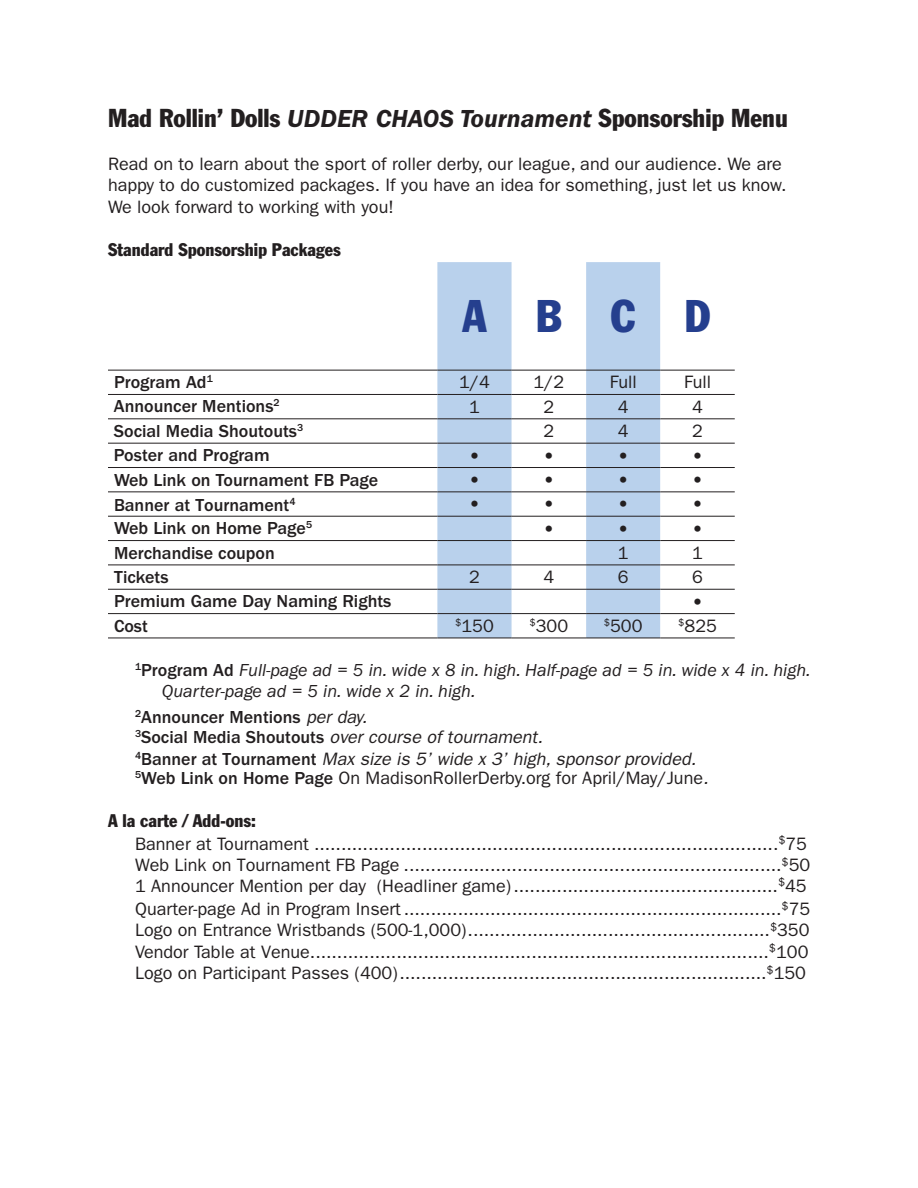
<style>
.page{position:relative;width:918px;height:1188px;background:#fff}
.page>*{position:absolute;margin:0;border:0;box-sizing:border-box;transform-origin:0 0}
.t1{font:condensed 45px "Franklin Gothic";color:#253f8e}
.t2{font:36px "Franklin Gothic";color:#231f20}
.t3{font:condensed 25.5px "Franklin Gothic";color:#231f20}
.t4{font:18px/21.6px "Franklin Gothic";color:#231f20}
.t5{font:500 18px "Franklin Gothic";color:#231f20}
.t6{font:italic 18px/20.9px "Franklin Gothic";color:#231f20}
.t7{font:italic 18px/21.6px "Franklin Gothic";color:#231f20}
.t8{font:condensed 18px "Franklin Gothic";color:#231f20}
.s1{font-weight:600;font-style:italic;font-stretch:normal}
.s2{font-weight:500;font-style:normal}
.s3{font-weight:500}
.s4{font-style:italic}
.s5{font-stretch:condensed}
</style>
<div class="page">
<div style="left:437px;top:262px;width:75px;height:376px;background:#b9d1ec"></div>
<svg style="left:512px;top:262px;width:223px;height:376px"></svg>
<hr style="left:108px;top:370px;width:329px;height:1px;background:#231f20">
<hr style="left:437px;top:370px;width:75px;height:1px;background:#231f20">
<hr style="left:512px;top:370px;width:74px;height:1px;background:#231f20">
<hr style="left:586px;top:370px;width:74px;height:1px;background:#231f20">
<hr style="left:660px;top:370px;width:75px;height:1px;background:#231f20">
<hr style="left:108px;top:394px;width:329px;height:1px;background:#231f20">
<hr style="left:437px;top:394px;width:75px;height:1px;background:#231f20">
<hr style="left:512px;top:394px;width:74px;height:1px;background:#231f20">
<hr style="left:586px;top:394px;width:74px;height:1px;background:#231f20">
<hr style="left:660px;top:394px;width:75px;height:1px;background:#231f20">
<hr style="left:108px;top:418px;width:329px;height:1px;background:#231f20">
<hr style="left:437px;top:418px;width:75px;height:1px;background:#231f20">
<hr style="left:512px;top:418px;width:74px;height:1px;background:#231f20">
<hr style="left:586px;top:418px;width:74px;height:1px;background:#231f20">
<hr style="left:660px;top:418px;width:75px;height:1px;background:#231f20">
<hr style="left:108px;top:443px;width:329px;height:1px;background:#231f20">
<hr style="left:437px;top:443px;width:75px;height:1px;background:#231f20">
<hr style="left:512px;top:443px;width:74px;height:1px;background:#231f20">
<hr style="left:586px;top:443px;width:74px;height:1px;background:#231f20">
<hr style="left:660px;top:443px;width:75px;height:1px;background:#231f20">
<hr style="left:108px;top:467px;width:329px;height:1px;background:#231f20">
<hr style="left:437px;top:467px;width:75px;height:1px;background:#231f20">
<hr style="left:512px;top:467px;width:74px;height:1px;background:#231f20">
<hr style="left:586px;top:467px;width:74px;height:1px;background:#231f20">
<hr style="left:660px;top:467px;width:75px;height:1px;background:#231f20">
<hr style="left:108px;top:491px;width:329px;height:1px;background:#231f20">
<hr style="left:437px;top:491px;width:75px;height:1px;background:#231f20">
<hr style="left:512px;top:491px;width:74px;height:1px;background:#231f20">
<hr style="left:586px;top:491px;width:74px;height:1px;background:#231f20">
<hr style="left:660px;top:491px;width:75px;height:1px;background:#231f20">
<hr style="left:108px;top:516px;width:329px;height:1px;background:#231f20">
<hr style="left:437px;top:516px;width:75px;height:1px;background:#231f20">
<hr style="left:512px;top:516px;width:74px;height:1px;background:#231f20">
<hr style="left:586px;top:516px;width:74px;height:1px;background:#231f20">
<hr style="left:660px;top:516px;width:75px;height:1px;background:#231f20">
<hr style="left:108px;top:540px;width:329px;height:1px;background:#231f20">
<hr style="left:437px;top:540px;width:75px;height:1px;background:#231f20">
<hr style="left:512px;top:540px;width:74px;height:1px;background:#231f20">
<hr style="left:586px;top:540px;width:74px;height:1px;background:#231f20">
<hr style="left:660px;top:540px;width:75px;height:1px;background:#231f20">
<hr style="left:108px;top:565px;width:329px;height:1px;background:#231f20">
<hr style="left:437px;top:565px;width:75px;height:1px;background:#231f20">
<hr style="left:512px;top:565px;width:74px;height:1px;background:#231f20">
<hr style="left:586px;top:565px;width:74px;height:1px;background:#231f20">
<hr style="left:660px;top:565px;width:75px;height:1px;background:#231f20">
<hr style="left:108px;top:589px;width:329px;height:1px;background:#231f20">
<hr style="left:437px;top:589px;width:75px;height:1px;background:#231f20">
<hr style="left:512px;top:589px;width:74px;height:1px;background:#231f20">
<hr style="left:586px;top:589px;width:74px;height:1px;background:#231f20">
<hr style="left:660px;top:589px;width:75px;height:1px;background:#231f20">
<hr style="left:108px;top:613px;width:329px;height:1px;background:#231f20">
<hr style="left:437px;top:613px;width:75px;height:1px;background:#231f20">
<hr style="left:512px;top:613px;width:74px;height:1px;background:#231f20">
<hr style="left:586px;top:613px;width:74px;height:1px;background:#231f20">
<hr style="left:660px;top:613px;width:75px;height:1px;background:#231f20">
<hr style="left:108px;top:638px;width:329px;height:1px;background:#231f20">
<hr style="left:437px;top:638px;width:75px;height:1px;background:#231f20">
<hr style="left:512px;top:638px;width:74px;height:1px;background:#231f20">
<hr style="left:586px;top:638px;width:74px;height:1px;background:#231f20">
<hr style="left:660px;top:638px;width:75px;height:1px;background:#231f20">
<h3 class="t3" style="left:108px;top:102px;width:681px">Mad Rollin’ Dolls <span class="s1">UDDER CHAOS Tournament</span> Sponsorship Menu</h3>
<p class="t4" style="left:108px;top:153px;width:680px">Read on to learn about the sport of roller derby, our league, and our audience. We are happy to do customized packages. If you have an idea for something, just let us know.<br>We look forward to working with you!</p>
<p class="t8" style="left:108px;top:239px;width:234px">Standard Sponsorship Packages</p>
<h1 class="t1" style="left:462px;top:289px;width:249px">ABCD</h1>
<p class="t5" style="left:114px;top:372px;width:100px">Program Ad<sup>1</sup></p>
<p class="t4" style="left:459px;top:372px;width:32px">1/4</p>
<p class="t4" style="left:533px;top:372px;width:32px">1/2</p>
<p class="t4" style="left:610px;top:372px;width:28px">Full</p>
<p class="t4" style="left:684px;top:372px;width:28px">Full</p>
<p class="t5" style="left:114px;top:396px;width:167px">Announcer Mentions<sup>2</sup></p>
<p class="t4" style="left:469px;top:396px;width:12px">1</p>
<p class="t4" style="left:544px;top:396px;width:12px">2</p>
<p class="t4" style="left:618px;top:396px;width:12px">4</p>
<p class="t4" style="left:692px;top:396px;width:12px">4</p>
<p class="t5" style="left:114px;top:421px;width:191px">Social Media Shoutouts<sup>3</sup></p>
<p class="t4" style="left:544px;top:420px;width:12px">2</p>
<p class="t4" style="left:618px;top:420px;width:12px">4</p>
<p class="t4" style="left:692px;top:420px;width:12px">2</p>
<p class="t5" style="left:114px;top:445px;width:157px">Poster and Program</p>
<h2 class="t2" style="left:464px;top:435px;width:97px">• •</h2>
<h2 class="t2" style="left:612px;top:435px;width:97px">• •</h2>
<p class="t5" style="left:114px;top:469px;width:266px">Web Link on Tournament FB Page</p>
<h2 class="t2" style="left:464px;top:459px;width:97px">• •</h2>
<h2 class="t2" style="left:612px;top:459px;width:97px">• •</h2>
<p class="t5" style="left:114px;top:495px;width:183px">Banner at Tournament<sup>4</sup></p>
<h2 class="t2" style="left:464px;top:483px;width:97px">• •</h2>
<h2 class="t2" style="left:612px;top:483px;width:97px">• •</h2>
<p class="t5" style="left:114px;top:518px;width:200px">Web Link on Home Page<sup>5</sup></p>
<h2 class="t2" style="left:538px;top:508px;width:97px">• •</h2>
<h2 class="t2" style="left:687px;top:508px;width:23px">•</h2>
<p class="t5" style="left:114px;top:543px;width:162px">Merchandise coupon</p>
<p class="t4" style="left:618px;top:542px;width:12px">1</p>
<p class="t4" style="left:692px;top:542px;width:12px">1</p>
<p class="t5" style="left:114px;top:567px;width:56px">Tickets</p>
<p class="t4" style="left:469px;top:566px;width:12px">2</p>
<p class="t4" style="left:544px;top:566px;width:12px">4</p>
<p class="t4" style="left:618px;top:566px;width:12px">6</p>
<p class="t4" style="left:692px;top:566px;width:12px">6</p>
<p class="t5" style="left:114px;top:591px;width:279px">Premium Game Day Naming Rights</p>
<h2 class="t2" style="left:687px;top:581px;width:23px">•</h2>
<p class="t5" style="left:114px;top:616px;width:35px">Cost</p>
<p class="t4" style="left:455px;top:615px;width:40px"><sup>$</sup>150</p>
<p class="t4" style="left:530px;top:615px;width:40px"><sup>$</sup>300</p>
<p class="t4" style="left:604px;top:615px;width:40px"><sup>$</sup>500</p>
<p class="t4" style="left:678px;top:615px;width:40px"><sup>$</sup>825</p>
<p class="t7" style="left:162px;top:659px;width:650px;text-indent:-27px"><sup>1</sup><span class="s2">Program Ad</span> Full-page ad = 5 in. wide x 8 in. high. Half-page ad = 5 in. wide x 4 in. high.<br>Quarter-page ad = 5 in. wide x 2 in. high.</p>
<p class="t6" style="left:135px;top:707px;width:563px"><sup>2</sup><span class="s2">Announcer Mentions</span> per day.<br><sup>3</sup><span class="s2">Social Media Shoutouts</span> over course of tournament.<br><sup>4</sup><span class="s2">Banner at Tournament</span> Max size is 5’ wide x 3’ high, sponsor provided.</p>
<p class="t4" style="left:135px;top:767px;width:575px"><sup>5</sup><span class="s3">Web Link on Home Page</span> On MadisonRollerDerby.org for April/May/June<span class="s4">.</span></p>
<p class="t4" style="left:135px;top:810px;width:677px;text-indent:-27px"><span class="s5">A la carte / Add-ons:<br></span>Banner at Tournament ......................................................................................<sup>$</sup>75<br>Web Link on Tournament FB Page ......................................................................<sup>$</sup>50<br>1 Announcer Mention per day (Headliner game) .................................................<sup>$</sup>45</p>
<p class="t4" style="left:135px;top:898px;width:677px;text-align:justify">Quarter-page Ad in Program Insert ......................................................................<sup>$</sup>75<br>Logo on Entrance Wristbands (500-1,000) ........................................................<sup>$</sup>350<br>Vendor Table at Venue.....................................................................................<sup>$</sup>100<br>Logo on Participant Passes (400) ....................................................................<sup>$</sup>150</p>
</div>
